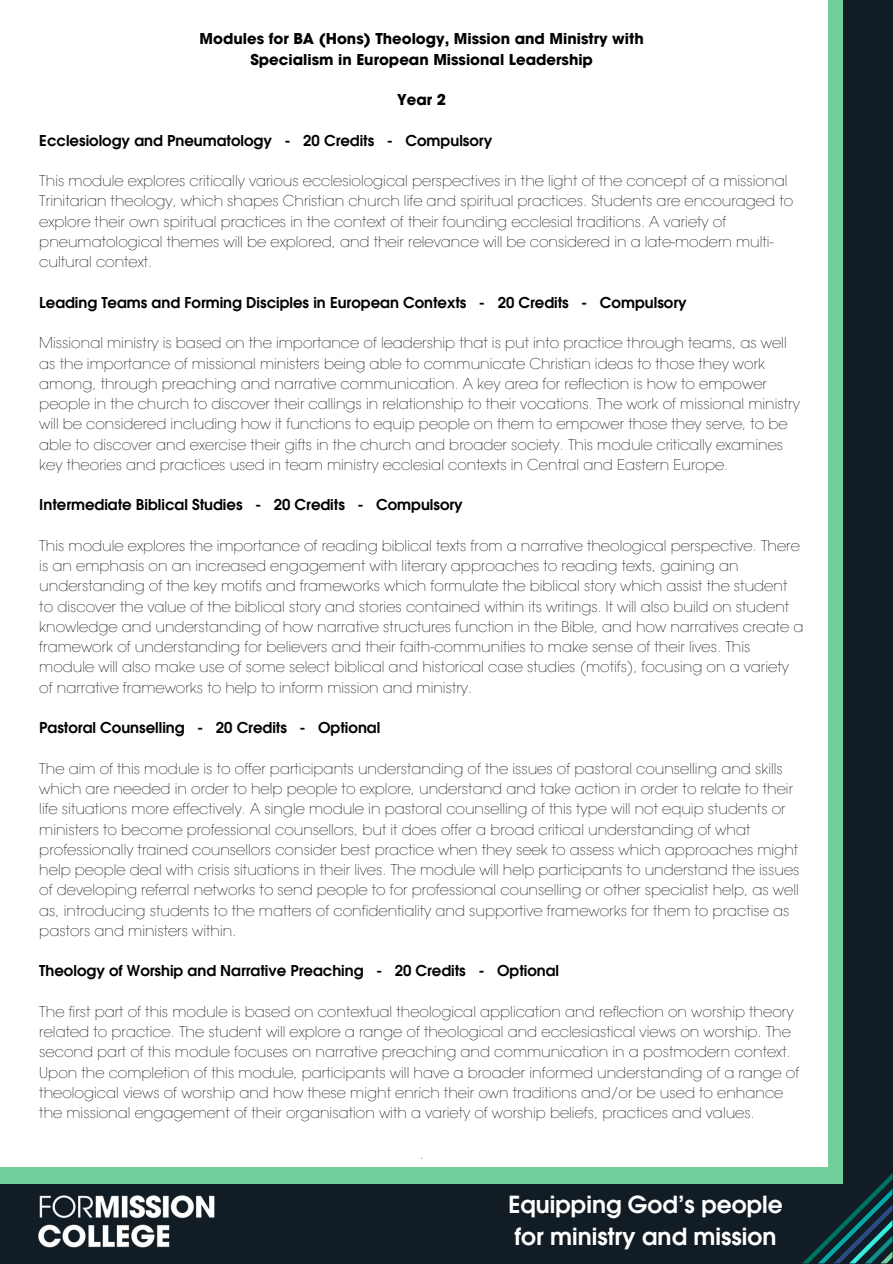
<style>
.page{position:relative;width:893px;height:1264px;background:#fff}
.page>*{position:absolute;margin:0;border:0;box-sizing:border-box;transform-origin:0 0}
.t1{font:600 23.4px/32.7px "ITC Avant Garde Std";color:#fff}
.t2{font:200 14.85px/20.2px "ITC Avant Garde Std";color:#000}
.t3{font:600 14.85px "ITC Avant Garde Std";color:#000}
.t4{font:700 14.85px/20.2px "ITC Avant Garde Std";color:#000;text-align:center}
</style>
<div class="page">
<div style="left:0;top:1167px;width:892px;height:96px;background:#72ce9b"></div>
<div style="left:828px;top:0;width:64px;height:1263px;background:#72ce9b"></div>
<div style="left:0;top:1184px;width:892px;height:79px;background:#111c24"></div>
<div style="left:843px;top:0;width:49px;height:1263px;background:#111c24"></div>
<svg style="left:803px;top:1174px;width:89px;height:89px"></svg>
<img style="left:38px;top:1195px;width:177px;height:53px">
<p class="t4" style="left:200px;top:31px;width:445px">Modules for BA (Hons) Theology, Mission and Ministry with<br>Specialism in European Missional Leadership</p>
<h2 class="t4" style="left:397px;top:91px;width:50px">Year 2</h2>
<p class="t3" style="left:39px;top:135px;width:454px">Ecclesiology and Pneumatology - 20 Credits - Compulsory</p>
<h2 class="t2" style="left:39px;top:172px;width:755px">This module explores critically various ecclesiological perspectives in the light of the concept of a missional Trinitarian theology, which shapes Christian church life and spiritual practices. Students are encouraged to explore their own spiritual practices in the context of their founding ecclesial traditions. A variety of pneumatological themes will be explored, and their relevance will be considered in a late-modern multi&shy;cultural context.</h2>
<p class="t3" style="left:39px;top:297px;width:649px">Leading Teams and Forming Disciples in European Contexts - 20 Credits - Compulsory</p>
<h2 class="t2" style="left:39px;top:334px;width:762px">Missional ministry is based on the importance of leadership that is put into practice through teams, as well as the importance of missional ministers being able to communicate Christian ideas to those they work among, through preaching and narrative communication. A key area for reflection is how to empower people in the church to discover their callings in relationship to their vocations. The work of missional ministry will be considered including how it functions to equip people on them to empower those they serve, to be able to discover and exercise their gifts in the church and broader society. This module critically examines key theories and practices used in team ministry ecclesial contexts in Central and Eastern Europe.</h2>
<p class="t3" style="left:39px;top:499px;width:425px">Intermediate Biblical Studies - 20 Credits - Compulsory</p>
<h2 class="t2" style="left:39px;top:537px;width:765px">This module explores the importance of reading biblical texts from a narrative theological perspective. There is an emphasis on an increased engagement with literary approaches to reading texts, gaining an understanding of the key motifs and frameworks which formulate the biblical story which assist the student to discover the value of the biblical story and stories contained within its writings. It will also build on student knowledge and understanding of how narrative structures function in the Bible, and how narratives create a framework of understanding for believers and their faith-communities to make sense of their lives. This module will also make use of some select biblical and historical case studies (motifs), focusing on a variety of narrative frameworks to help to inform mission and ministry.</h2>
<p class="t3" style="left:39px;top:722px;width:342px">Pastoral Counselling - 20 Credits - Optional</p>
<p class="t2" style="left:39px;top:760px;width:761px">The aim of this module is to offer participants understanding of the issues of pastoral counselling and skills which are needed in order to help people to explore, understand and take action in order to relate to their life situations more effectively. A single module in pastoral counselling of this type will not equip students or ministers to become professional counsellors, but it does offer a broad critical understanding of what professionally trained counsellors consider best practice when they seek to assess which approaches might help people deal with crisis situations in their lives. The module will help participants to understand the issues of developing referral networks to send people to for professional counselling or other specialist help, as well as, introducing students to the matters of confidentiality and supportive frameworks for them to practise as pastors and ministers within.</p>
<p class="t3" style="left:39px;top:965px;width:521px">Theology of Worship and Narrative Preaching - 20 Credits - Optional</p>
<p class="t2" style="left:39px;top:1003px;width:761px">The first part of this module is based on contextual theological application and reflection on worship theory related to practice. The student will explore a range of theological and ecclesiastical views on worship. The second part of this module focuses on narrative preaching and communication in a postmodern context.<br>Upon the completion of this module, participants will have a broader informed understanding of a range of theological views of worship and how these might enrich their own traditions and/or be used to enhance the missional engagement of their organisation with a variety of worship beliefs, practices and values.</p>
<h1 class="t2" style="left:419px;top:1144px;width:6px">.</h1>
<h2 class="t1" style="left:508px;top:1190px;width:276px">Equipping God’s people for ministry and mission</h2>
</div>
